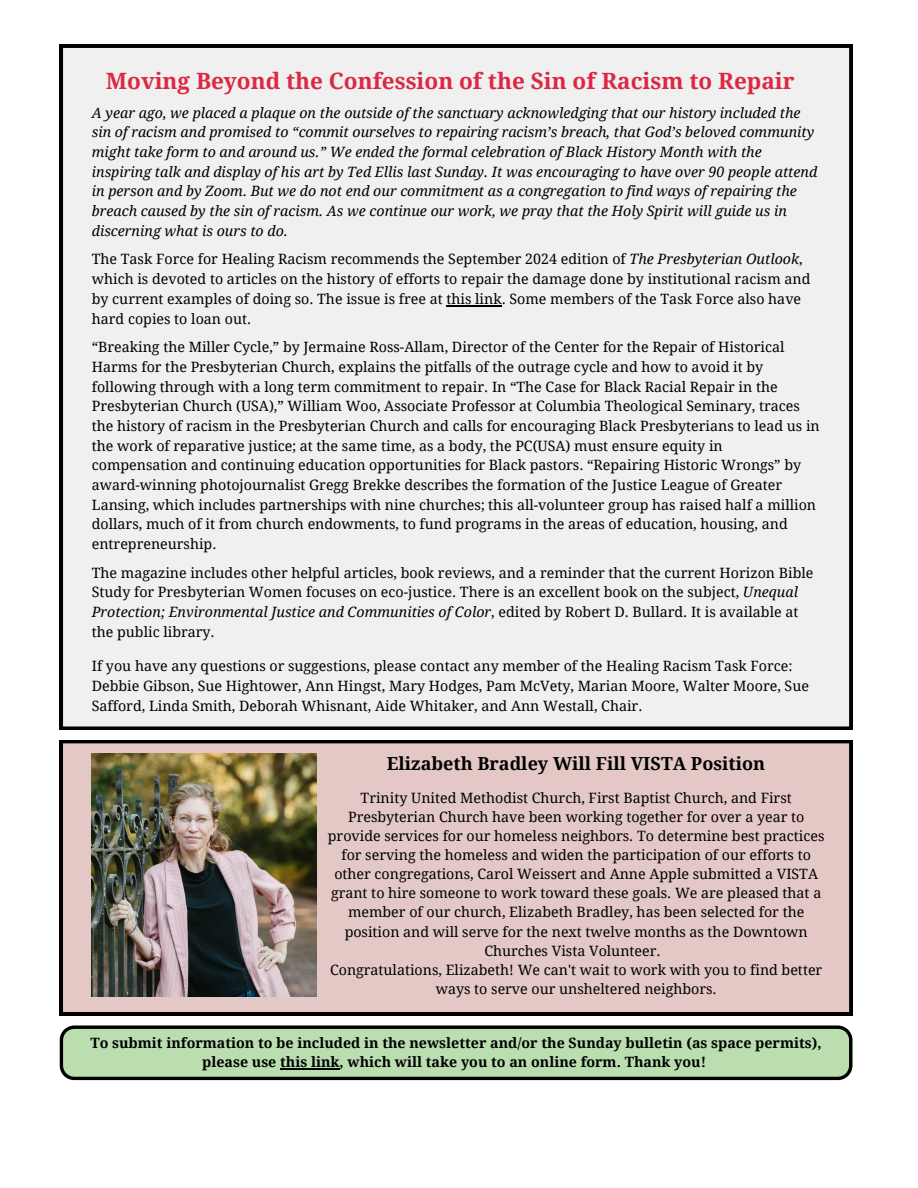
<style>
.page{position:relative;width:918px;height:1188px;background:#fff}
.page>*{position:absolute;margin:0;border:0;box-sizing:border-box;transform-origin:0 0}
.t1{font:700 22.5px "Droid Serif";color:#db2943}
.t2{font:700 18px "Droid Serif";color:#000}
.t3{font:14.25px/19.6px "Droid Serif";color:#000}
.t4{font:italic 14.25px/19.6px "Droid Serif";color:#000}
.t5{font:700 14.25px/19.2px "Droid Serif";color:#000;text-align:center}
.s1{font-style:italic}
</style>
<div class="page">
<div style="left:60px;top:45px;width:792px;height:685px;background:#f0f0f1"></div>
<svg style="left:60px;top:1026px;width:792px;height:54px"></svg>
<hr style="left:280px;top:1069px;width:60px;height:1px;background:#000">
<hr style="left:446px;top:305px;width:56px;height:1px;background:#000">
<div style="left:60px;top:740px;width:793px;height:275px;background:#e3c8c6"></div>
<img style="left:92px;top:754px;width:225px;height:243px">
<p class="t1" style="left:106px;top:68px;width:690px">Moving Beyond the Confession of the Sin of Racism to Repair</p>
<p class="t4" style="left:92px;top:103px;width:727px">A year ago, we placed a plaque on the outside of the sanctuary acknowledging that our history included the sin of racism and promised to “commit ourselves to repairing racism’s breach, that God’s beloved community might take form to and around us.” We ended the formal celebration of Black History Month with the inspiring talk and display of his art by Ted Ellis last Sunday. It was encouraging to have over 90 people attend in person and by Zoom. But we do not end our commitment as a congregation to find ways of repairing the breach caused by the sin of racism. As we continue our work, we pray that the Holy Spirit will guide us in discerning what is ours to do.</p>
<p class="t3" style="left:92px;top:250px;width:720px">The Task Force for Healing Racism recommends the September 2024 edition of <span class="s1">The Presbyterian Outlook</span>, which is devoted to articles on the history of efforts to repair the damage done by institutional racism and by current examples of doing so. The issue is free at this link. Some members of the Task Force also have</p>
<p class="t3" style="left:92px;top:304px;width:694px;line-height:28.7px">hard copies to loan out.<br>“Breaking the Miller Cycle,” by Jermaine Ross-Allam, Director of the Center for the Repair of Historical</p>
<p class="t3" style="left:92px;top:357px;width:730px">Harms for the Presbyterian Church, explains the pitfalls of the outrage cycle and how to avoid it by following through with a long term commitment to repair. In “The Case for Black Racial Repair in the Presbyterian Church (USA),” William Woo, Associate Professor at Columbia Theological Seminary, traces the history of racism in the Presbyterian Church and calls for encouraging Black Presbyterians to lead us in the work of reparative justice; at the same time, as a body, the PC(USA) must ensure equity in</p>
<p class="t3" style="left:92px;top:456px;width:726px">compensation and continuing education opportunities for Black pastors. “Repairing Historic Wrongs” by award-winning photojournalist Gregg Brekke describes the formation of the Justice League of Greater Lansing, which includes partnerships with nine churches; this all-volunteer group has raised half a million dollars, much of it from church endowments, to fund programs in the areas of education, housing, and entrepreneurship.</p>
<p class="t3" style="left:92px;top:563px;width:723px">The magazine includes other helpful articles, book reviews, and a reminder that the current Horizon Bible Study for Presbyterian Women focuses on eco-justice. There is an excellent book on the subject, <span class="s1">Unequal Protection; Environmental Justice and Communities of Color</span>, edited by Robert D. Bullard. It is available at the public library.</p>
<p class="t3" style="left:92px;top:656px;width:719px">If you have any questions or suggestions, please contact any member of the Healing Racism Task Force:<br>Debbie Gibson, Sue Hightower, Ann Hingst, Mary Hodges, Pam McVety, Marian Moore, Walter Moore, Sue<br>Safford, Linda Smith, Deborah Whisnant, Aide Whitaker, and Ann Westall, Chair.</p>
<p class="t2" style="left:387px;top:753px;width:380px">Elizabeth Bradley Will Fill VISTA Position</p>
<h2 class="t3" style="left:328px;top:788px;width:498px;line-height:19.2px;text-align:center">Trinity United Methodist Church, First Baptist Church, and First Presbyterian Church have been working together for over a year to provide services for our homeless neighbors. To determine best practices for serving the homeless and widen the participation of our efforts to other congregations, Carol Weissert and Anne Apple submitted a VISTA grant to hire someone to work toward these goals. We are pleased that a member of our church, Elizabeth Bradley, has been selected for the position and will serve for the next twelve months as the Downtown Churches Vista Volunteer.</h2>
<p class="t3" style="left:330px;top:960px;width:494px;line-height:19.2px;text-align:center">Congratulations, Elizabeth! We can't wait to work with you to find better ways to serve our unsheltered neighbors.</p>
<h1 class="t5" style="left:90px;top:1034px;width:733px">To submit information to be included in the newsletter and/or the Sunday bulletin (as space permits), please use this link, which will take you to an online form. Thank you!</h1>
</div>
